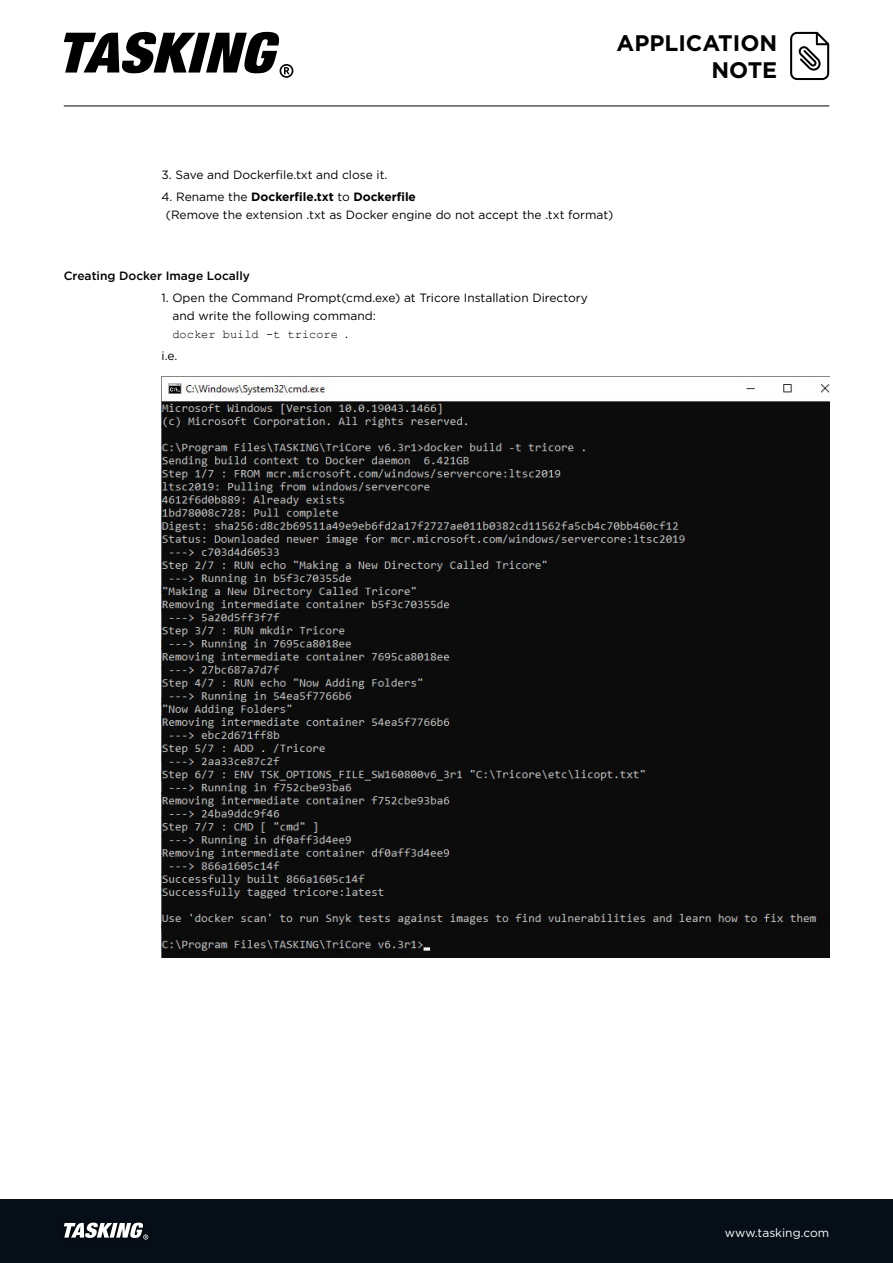
<style>
.page{position:relative;width:893px;height:1263px;background:#fff}
.page>*{position:absolute;margin:0;border:0;box-sizing:border-box;transform-origin:0 0}
.t1{font:700 22.5px/27px "Gotham";color:#000;text-align:right}
.t2{font:12px/18px "Gotham Pro";color:#000}
.t3{font:500 12px "Gotham Pro";color:#000}
.t4{font:12px "Courier New";color:#000}
.t5{font:12px "Gotham";color:#fff}
.s1{font-weight:700}
.s2{font-family:"Gotham Pro"}
</style>
<div class="page">
<div style="left:0;top:1199px;width:893px;height:64px;background:#060e17"></div>
<svg style="left:64px;top:1222px;width:84px;height:17px"></svg>
<img style="left:162px;top:376px;width:667px;height:581px">
<hr style="left:64px;top:106px;width:765px;height:1px;background:#000">
<svg style="left:64px;top:32px;width:229px;height:46px"></svg>
<svg style="left:790px;top:32px;width:39px;height:48px"></svg>
<h1 class="t1" style="left:617px;top:29px;width:162px">APPLICATION<br>NOTE</h1>
<p class="t2" style="left:162px;top:166px;width:227px">3. Save and Dockerfile.txt and close it.</p>
<p class="t2" style="left:166px;top:188px;width:449px;text-indent:-4px">4. Rename the <span class="s1">Dockerfile.txt</span> to <span class="s1">Dockerfile<br></span>(Remove the extension .txt as Docker engine do not accept the .txt format)</p>
<p class="t3" style="left:64px;top:269px;width:188px">Creating Docker Image Locally</p>
<p class="t2" style="left:172px;top:289px;width:417px;text-indent:-11px">1. Open the Command Prompt(cmd.exe) at Tricore Installation Directory and write the following command:</p>
<p class="t4" style="left:172px;top:327px;width:177px">docker build -t tricore <span class="s2">.</span></p>
<p class="t2" style="left:162px;top:347px;width:17px">i.e.</p>
<p class="t5" style="left:725px;top:1225px;width:106px">www.tasking.com</p>
</div>
